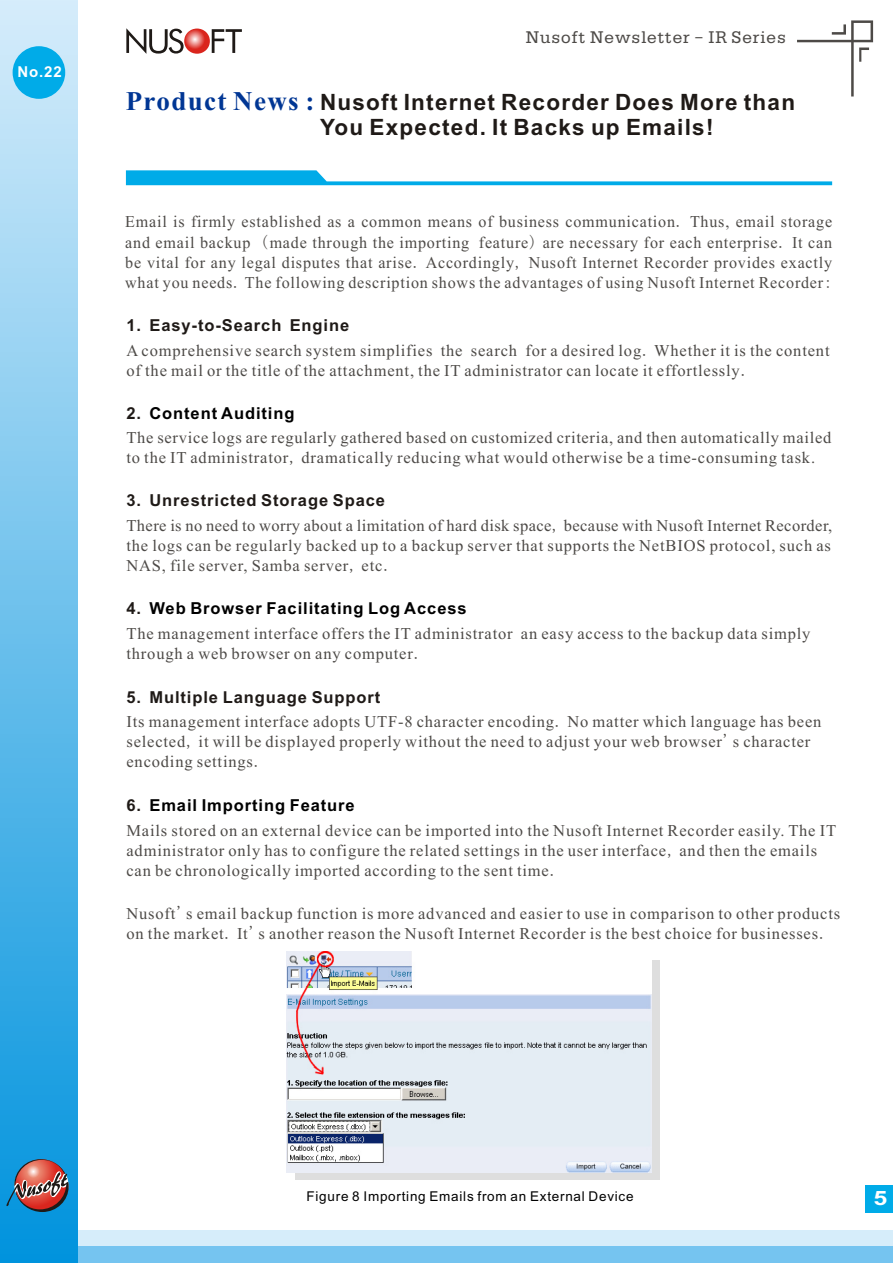
<style>
.page{position:relative;width:893px;height:1263px;background:#fff}
.page>*{position:absolute;margin:0;border:0;box-sizing:border-box;transform-origin:0 0}
.t1{font:700 27px "Times New Roman";letter-spacing:.05em;color:#003694}
.t2{font:700 22.5px/25.2px "Arial";letter-spacing:.055em;color:#1f1a17}
.t3{font:700 19.8px "Arial";color:#fff;scale:1.26 1}
.t4{font:18px "Serifa BT";letter-spacing:.055em;color:#4d4a47}
.t5{font:16.5px/20.1px "Times New Roman";letter-spacing:.05em;color:#4d4a47}
.t6{font:700 16.5px "Arial";letter-spacing:.055em;color:#1f1a17}
.t7{font:700 16.5px "Arial";letter-spacing:.055em;color:#000}
.t8{font:16.5px "Sim Sun";color:#4d4a47}
.t9{font:700 15px "Arial";color:#fff}
.t10{font:13.5px "Arial";letter-spacing:.055em;color:#000}
.s1{font-family:"Lucida Sans Unicode"}
.s2{font-family:"Sim Sun"}
.s3{color:#1f1a17}
</style>
<div class="page">
<div style="left:295px;top:960px;width:364px;height:220px;background:#dedede"></div>
<div style="left:0;top:1246px;width:893px;height:17px;background:#75c4f0"></div>
<div style="left:0;top:1230px;width:893px;height:16px;background:#d6edfa"></div>
<svg style="left:797px;top:20px;width:76px;height:76px"></svg>
<div style="left:0;top:0;width:78px;height:1263px;background:linear-gradient(to bottom,#d5ecfb,#0093dd)"></div>
<div style="left:13px;top:46px;width:52px;height:53px;background:#00abe8;border-radius:50%"></div>
<svg style="left:6px;top:1159px;width:63px;height:53px;background:#7e7080"></svg>
<div style="left:866px;top:1185px;width:27px;height:28px;background:#00abe8"></div>
<svg style="left:126px;top:28px;width:116px;height:26px"></svg>
<svg style="left:126px;top:170px;width:706px;height:15px"></svg>
<img style="left:287px;top:951px;width:365px;height:222px">
<p class="t9" style="left:18px;top:67px;width:46px">No.22</p>
<p class="t4" style="left:526px;top:29px;width:262px">Nusoft Newsletter <span class="s1">–</span> IR Series</p>
<h1 class="t1" style="left:126px;top:92px;width:190px">Product News :</h1>
<h2 class="t2" style="left:320px;top:92px;width:477px">Nusoft Internet Recorder Does More than<br>You Expected. It Backs up Emails!</h2>
<p class="t5" style="left:125px;top:213px;width:708px;text-align:justify">Email is firmly established as a common means of business communication<span class="s2">.</span> Thus, email storage and email backup <span class="s2">(</span>made through the importing feature<span class="s2">)</span> are necessary for each enterprise<span class="s2">.</span> It can be vital for any legal disputes that arise<span class="s2">.</span> Accordingly<span class="s2">,</span> Nusoft Internet Recorder provides exactly what you needs<span class="s2">.</span> The following description shows the advantages of using Nusoft Internet Recorder<span class="s2">:</span></p>
<p class="t6" style="left:126px;top:319px;width:224px">1. Easy-to-Search Engine</p>
<p class="t5" style="left:126px;top:342px;width:705px">A comprehensive search system simplifies the search for a desired log<span class="s2">.</span> Whether it is the content of the mail or the title of the attachment, the IT administrator can locate it effortlessly<span class="s2">.</span></p>
<p class="t7" style="left:126px;top:407px;width:170px"><span class="s3">2.</span> Content Auditing</p>
<p class="t5" style="left:126px;top:429px;width:706px">The service logs are regularly gathered based on customized criteria, and then automatically mailed</p>
<p class="t5" style="left:126px;top:449px;width:690px">to the IT administrator<span class="s2">,</span> dramatically reducing what would otherwise be a time-consuming task.</p>
<p class="t6" style="left:126px;top:494px;width:260px">3. Unrestricted Storage Space</p>
<p class="t5" style="left:126px;top:517px;width:707px;text-align:justify">There is no need to worry about a limitation of hard disk space<span class="s2">,</span> because with Nusoft Internet Recorder, the logs can be regularly backed up to a backup server that supports the NetBIOS protocol, such as NAS, file server, Samba server<span class="s2">,</span> etc<span class="s2">.</span></p>
<p class="t7" style="left:126px;top:602px;width:342px"><span class="s3">4.</span> Web Browser Facilitating Log Access</p>
<p class="t5" style="left:126px;top:625px;width:685px">The management interface offers the IT administrator an easy access to the backup data simply through a web browser on any computer<span class="s2">.</span></p>
<p class="t6" style="left:126px;top:690px;width:255px">5. Multiple Language Support</p>
<p class="t5" style="left:126px;top:713px;width:696px">Its management interface adopts UTF-8 character encoding<span class="s2">.</span> No matter which language has been selected<span class="s2">,</span> it will be displayed properly without the need to adjust your web browser<span class="s2">'</span>s character encoding settings<span class="s2">.</span></p>
<p class="t7" style="left:126px;top:799px;width:230px"><span class="s3">6.</span> Email Importing Feature</p>
<p class="t5" style="left:126px;top:821px;width:711px">Mails stored on an external device can be imported into the Nusoft Internet Recorder easily. The IT administrator only has to configure the related settings in the user interface and then the emails can be chronologically imported according to the sent time<span class="s2">.</span></p>
<p class="t8" style="left:667px;top:841px;width:10px">,</p>
<p class="t5" style="left:126px;top:905px;width:715px">Nusoft<span class="s2">'</span>s email backup function is more advanced and easier to use in comparison to other products on the market<span class="s2">.</span> It<span class="s2">'</span>s another reason the Nusoft Internet Recorder is the best choice for businesses<span class="s2">.</span></p>
<p class="t10" style="left:306px;top:1191px;width:329px">Figure 8 Importing Emails from an External Device</p>
<p class="t3" style="left:873px;top:1191px;width:12px">5</p>
</div>
